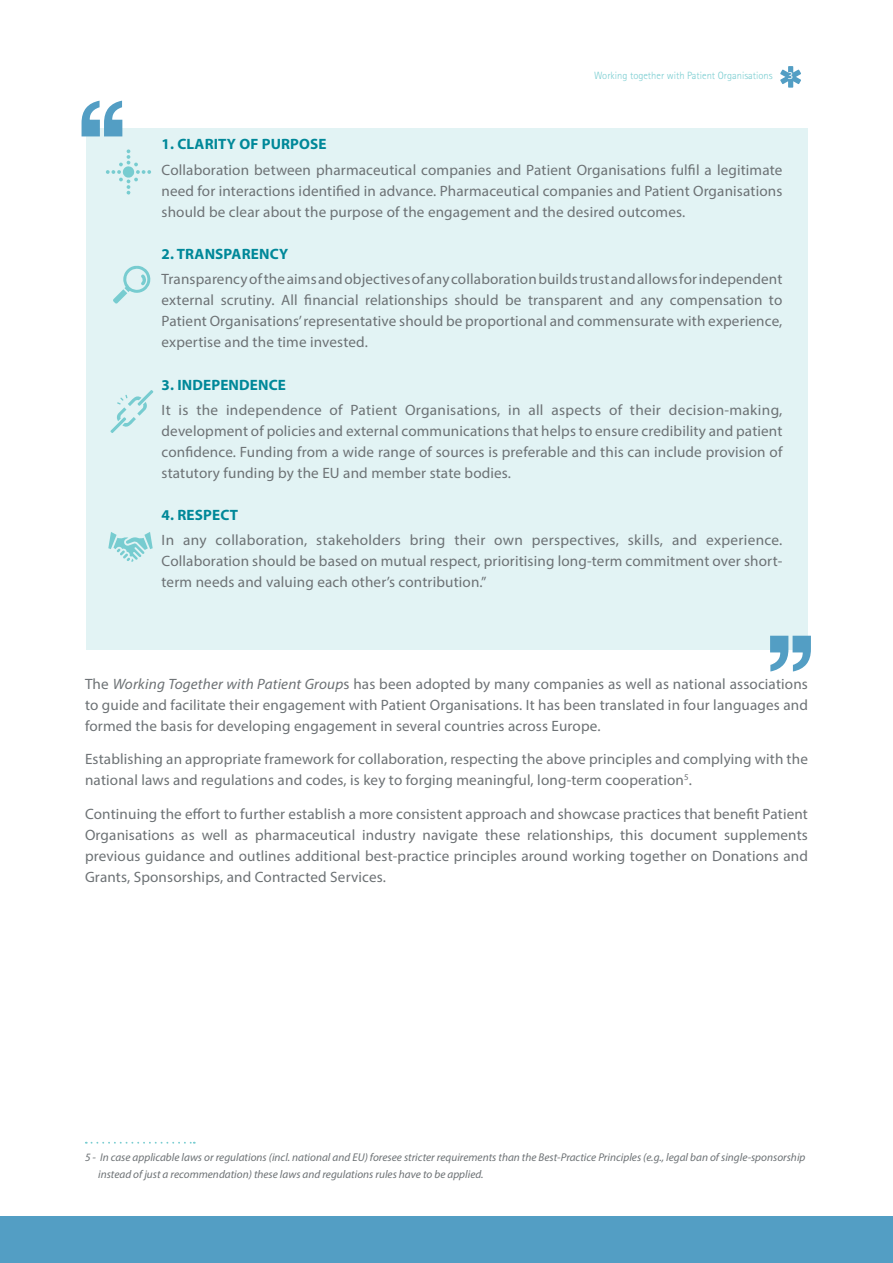
<style>
.page{position:relative;width:893px;height:1263px;background:#fff}
.page>*{position:absolute;margin:0;border:0;box-sizing:border-box;transform-origin:0 0}
.t1{font:15px/21px "Myriad Pro";letter-spacing:.01em;color:#6d7275;text-align:justify}
.t2{font:700 15px "Myriad Pro";letter-spacing:.01em;color:#089}
.t3{font:italic 11.25px/16.5px "Myriad Pro";color:#6d7275}
.t4{font:300 10.5px "Rotis Sans Serif Std";color:#77ccd0}
.t5{font:10.5px "Myriad Pro";color:#fff}
.s1{font-style:italic}
</style>
<div class="page">
<svg style="left:780px;top:66px;width:21px;height:22px"></svg>
<div style="left:0;top:1216px;width:893px;height:47px;background:#539ec4"></div>
<div style="left:86px;top:128px;width:721px;height:522px;background:#e2f3f4"></div>
<svg style="left:106px;top:149px;width:45px;height:46px"></svg>
<svg style="left:113px;top:266px;width:38px;height:38px"></svg>
<svg style="left:82px;top:101px;width:40px;height:35px"></svg>
<svg style="left:770px;top:636px;width:41px;height:35px"></svg>
<svg style="left:110px;top:390px;width:44px;height:43px"></svg>
<svg style="left:108px;top:532px;width:45px;height:30px"></svg>
<svg style="left:86px;top:1142px;width:109px;height:2px"></svg>
<p class="t4" style="left:594px;top:70px;width:180px">Working together with Patient Organisations</p>
<p class="t5" style="left:788px;top:69px;width:7px">3</p>
<p class="t2" style="left:162px;top:135px;width:167px">1. CLARITY OF PURPOSE</p>
<p class="t1" style="left:162px;top:159px;width:622px">Collaboration between pharmaceutical companies and Patient Organisations fulfil a legitimate need for interactions identified in advance. Pharmaceutical companies and Patient Organisations should be clear about the purpose of the engagement and the desired outcomes.</p>
<p class="t2" style="left:162px;top:244px;width:128px">2. TRANSPARENCY</p>
<p class="t1" style="left:162px;top:268px;width:622px">Transparency of the aims and objectives of any collaboration builds trust and allows for independent external scrutiny. All financial relationships should be transparent and any compensation to Patient Organisations’ representative should be proportional and commensurate with experience, expertise and the time invested.</p>
<p class="t2" style="left:162px;top:375px;width:126px">3. INDEPENDENCE</p>
<p class="t1" style="left:162px;top:399px;width:622px">It is the independence of Patient Organisations, in all aspects of their decision-making, development of policies and external communications that helps to ensure credibility and patient confidence. Funding from a wide range of sources is preferable and this can include provision of statutory funding by the EU and member state bodies.</p>
<p class="t2" style="left:162px;top:505px;width:78px">4. RESPECT</p>
<p class="t1" style="left:162px;top:529px;width:622px">In any collaboration, stakeholders bring their own perspectives, skills, and experience.<br>Collaboration should be based on mutual respect, prioritising long-term commitment over short&shy;term needs and valuing each other’s contribution.”</p>
<p class="t1" style="left:85px;top:673px;width:724px">The <span class="s1">Working Together with Patient Group</span>s has been adopted by many companies as well as national associations to guide and facilitate their engagement with Patient Organisations. It has been translated in four languages and formed the basis for developing engagement in several countries across Europe.</p>
<p class="t1" style="left:85px;top:748px;width:724px">Establishing an appropriate framework for collaboration, respecting the above principles and complying with the national laws and regulations and codes, is key to forging meaningful, long-term cooperation<sup>5</sup>.</p>
<p class="t1" style="left:85px;top:803px;width:724px">Continuing the effort to further establish a more consistent approach and showcase practices that benefit Patient Organisations as well as pharmaceutical industry navigate these relationships, this document supplements previous guidance and outlines additional best-practice principles around working together on Donations and Grants, Sponsorships, and Contracted Services.</p>
<p class="t3" style="left:98px;top:1149px;width:709px;text-indent:-13px">5 - In case applicable laws or regulations (incl. national and EU) foresee stricter requirements than the Best-Practice Principles (e.g., legal ban of single-sponsorship instead of just a recommendation) these laws and regulations rules have to be applied.</p>
</div>
